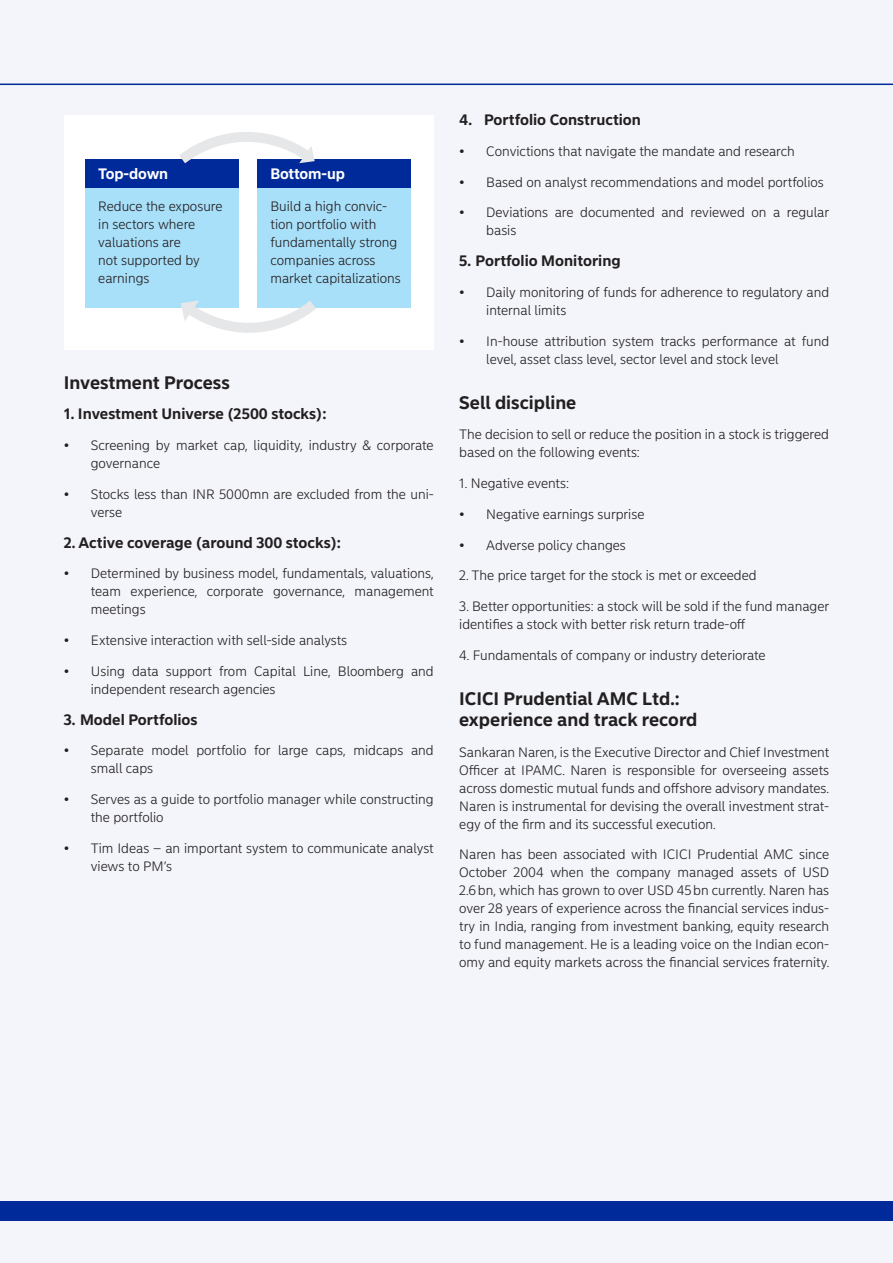
<style>
.page{position:relative;width:893px;height:1263px;background:#f3f5fa}
.page>*{position:absolute;margin:0;border:0;box-sizing:border-box;transform-origin:0 0}
.Headlines_Sans_Small{font:700 18px/21px "Nordea Sans Small";color:#231f20}
.body_text_Sans_Small{font:700 15px "Nordea Sans Small";color:#231f20}
._2nd_level_Subheadli{font:700 15px "Nordea Sans Small";letter-spacing:-.01em;color:#fff}
.body_text_Sans_Small-2{font:300 13.5px/18px "Nordea Sans Small";color:#231f20}
.AF_Spalte_links{font:300 13.5px/18px "Nordea Sans Small";color:#231f20}
</style>
<div class="page">
<div style="left:0;top:1201px;width:893px;height:19px;background:#002a9a"></div>
<hr style="left:0;top:84px;width:893px;height:1px;background:#002a9a">
<div style="left:64px;top:115px;width:370px;height:235px;background:#fff"></div>
<div style="left:86px;top:159px;width:153px;height:29px;background:#002a9a"></div>
<div style="left:86px;top:188px;width:153px;height:119px;background:#a8dff9"></div>
<div style="left:258px;top:159px;width:153px;height:29px;background:#002a9a"></div>
<div style="left:258px;top:188px;width:153px;height:119px;background:#a8dff9"></div>
<svg style="left:179px;top:132px;width:136px;height:41px"></svg>
<svg style="left:174px;top:291px;width:153px;height:42px"></svg>
<p class="_2nd_level_Subheadli" style="left:98px;top:165px;width:71px">Top-down</p>
<p class="AF_Spalte_links" style="left:98px;top:198px;width:126px">Reduce the exposure in sectors where valuations are<br>not supported by earnings</p>
<p class="_2nd_level_Subheadli" style="left:270px;top:165px;width:76px">Bottom-up</p>
<p class="AF_Spalte_links" style="left:270px;top:198px;width:132px">Build a high convic&shy;tion portfolio with fundamentally strong companies across market capitalizations</p>
<p class="Headlines_Sans_Small" style="left:64px;top:372px;width:168px">Investment Process</p>
<p class="body_text_Sans_Small" style="left:64px;top:405px;width:264px">1. Investment Universe (2500 stocks):</p>
<p class="body_text_Sans_Small-2" style="left:91px;top:436px;width:344px;text-indent:-27px">• Screening by market cap, liquidity, industry &amp; corporate governance</p>
<p class="body_text_Sans_Small-2" style="left:91px;top:485px;width:344px;text-indent:-27px">• Stocks less than INR 5000mn are excluded from the uni&shy;verse</p>
<p class="body_text_Sans_Small" style="left:64px;top:533px;width:279px">2. Active coverage (around 300 stocks):</p>
<p class="body_text_Sans_Small-2" style="left:91px;top:565px;width:344px;text-align:justify;text-indent:-27px">• Determined by business model, fundamentals, valuations, team experience, corporate governance, management meetings</p>
<p class="body_text_Sans_Small-2" style="left:64px;top:631px;width:285px">• Extensive interaction with sell-side analysts</p>
<p class="body_text_Sans_Small-2" style="left:91px;top:662px;width:344px;text-indent:-27px">• Using data support from Capital Line, Bloomberg and independent research agencies</p>
<p class="body_text_Sans_Small" style="left:64px;top:710px;width:135px">3. Model Portfolios</p>
<p class="body_text_Sans_Small-2" style="left:91px;top:742px;width:344px;text-indent:-27px">• Separate model portfolio for large caps, midcaps and small caps</p>
<p class="body_text_Sans_Small-2" style="left:91px;top:791px;width:344px;text-indent:-27px">• Serves as a guide to portfolio manager while constructing the portfolio</p>
<p class="body_text_Sans_Small-2" style="left:91px;top:839px;width:344px;text-indent:-27px">• Tim Ideas – an important system to communicate analyst views to PM’s</p>
<p class="body_text_Sans_Small" style="left:459px;top:110px;width:183px">4. Portfolio Construction</p>
<p class="body_text_Sans_Small-2" style="left:459px;top:142px;width:337px">• Convictions that navigate the mandate and research</p>
<p class="body_text_Sans_Small-2" style="left:459px;top:173px;width:366px">• Based on analyst recommendations and model portfolios</p>
<p class="body_text_Sans_Small-2" style="left:486px;top:204px;width:344px;text-indent:-27px">• Deviations are documented and reviewed on a regular basis</p>
<p class="body_text_Sans_Small" style="left:459px;top:251px;width:163px">5. Portfolio Monitoring</p>
<p class="body_text_Sans_Small-2" style="left:486px;top:283px;width:344px;text-indent:-27px">• Daily monitoring of funds for adherence to regulatory and internal limits</p>
<p class="body_text_Sans_Small-2" style="left:486px;top:332px;width:344px;text-indent:-27px">• In-house attribution system tracks performance at fund level, asset class level, sector level and stock level</p>
<p class="Headlines_Sans_Small" style="left:459px;top:392px;width:119px">Sell discipline</p>
<p class="body_text_Sans_Small-2" style="left:459px;top:426px;width:371px">The decision to sell or reduce the position in a stock is triggered based on the following events:</p>
<p class="body_text_Sans_Small-2" style="left:459px;top:474px;width:111px">1. Negative events:</p>
<p class="body_text_Sans_Small-2" style="left:459px;top:505px;width:187px">• Negative earnings surprise</p>
<p class="body_text_Sans_Small-2" style="left:459px;top:536px;width:168px">• Adverse policy changes</p>
<p class="body_text_Sans_Small-2" style="left:459px;top:567px;width:299px">2. The price target for the stock is met or exceeded</p>
<p class="body_text_Sans_Small-2" style="left:459px;top:598px;width:371px">3. Better opportunities: a stock will be sold if the fund manager identifies a stock with better risk return trade-off</p>
<p class="body_text_Sans_Small-2" style="left:459px;top:646px;width:308px">4. Fundamentals of company or industry deteriorate</p>
<p class="Headlines_Sans_Small" style="left:459px;top:688px;width:240px">ICICI Prudential AMC Ltd.: experience and track record</p>
<p class="body_text_Sans_Small-2" style="left:459px;top:743px;width:371px;text-align:justify">Sankaran Naren, is the Executive Director and Chief Investment Officer at IPAMC. Naren is responsible for overseeing assets across domestic mutual funds and offshore advisory mandates.<br>Naren is instrumental for devising the overall investment strat&shy;egy of the firm and its successful execution.</p>
<p class="body_text_Sans_Small-2" style="left:459px;top:846px;width:371px;text-align:justify">Naren has been associated with ICICI Prudential AMC since October 2004 when the company managed assets of USD 2.6bn, which has grown to over USD 45bn currently. Naren has over 28 years of experience across the financial services indus&shy;try in India, ranging from investment banking, equity research to fund management. He is a leading voice on the Indian econ&shy;omy and equity markets across the financial services fraternity.</p>
</div>
